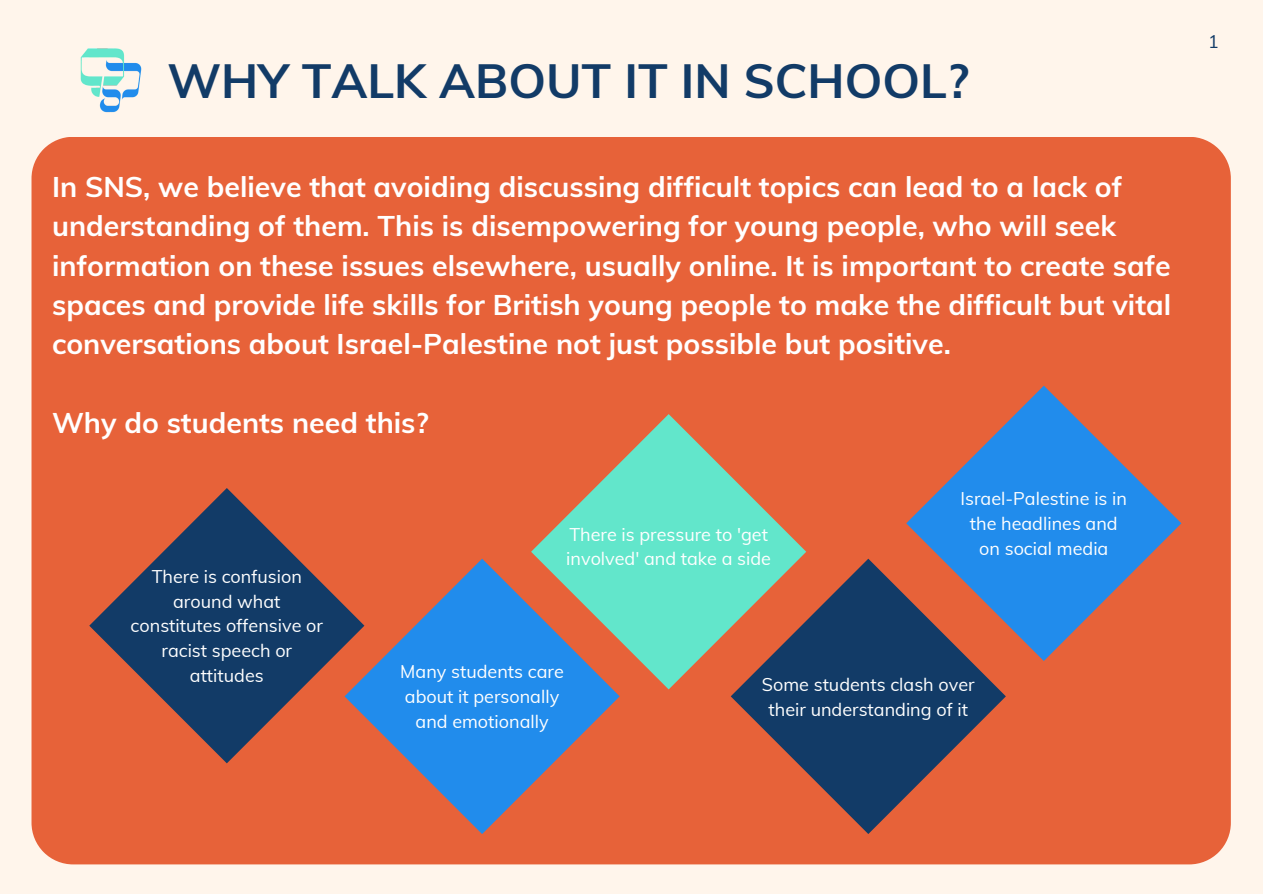
<style>
.page{position:relative;width:1263px;height:894px;background:#fff}
.page>*{position:absolute;margin:0;border:0;box-sizing:border-box;transform-origin:0 0}
.t1{font:700 48px "Muli";color:#123b67}
.t2{font:700 28.5px/39.3px "Muli";color:#fff}
.t3{font:18px/24.8px "Muli";color:#fff;text-align:center}
.t4{font:18px "Muli";color:#123b67}
</style>
<div class="page">
<div style="left:0;top:0;width:1263px;height:893px;background:#fff5eb"></div>
<div style="left:32px;top:137px;width:1199px;height:727px;background:#e76239"></div>
<img style="left:80px;top:48px;width:62px;height:65px">
<svg style="left:531px;top:414px;width:275px;height:275px;background:#98b08f"></svg>
<svg style="left:731px;top:558px;width:275px;height:275px;background:#6d5157"></svg>
<svg style="left:906px;top:385px;width:275px;height:275px;background:#7e7593"></svg>
<svg style="left:344px;top:558px;width:276px;height:275px;background:#757ea0"></svg>
<svg style="left:89px;top:488px;width:275px;height:275px;background:#7c4e50"></svg>
<p class="t1" style="left:168px;top:49px;width:803px">WHY TALK ABOUT IT IN SCHOOL?</p>
<p class="t2" style="left:52px;top:166px;width:1121px">In SNS, we believe that avoiding discussing difficult topics can lead to a lack of understanding of them. This is disempowering for young people, who will seek information on these issues elsewhere, usually online. It is important to create safe spaces and provide life skills for British young people to make the difficult but vital conversations about Israel-Palestine not just possible but positive.</p>
<p class="t2" style="left:52px;top:402px;width:378px">Why do students need this?</p>
<p class="t3" style="left:566px;top:521px;width:206px;text-align:left">There is pressure to 'get involved' and take a side</p>
<p class="t3" style="left:960px;top:486px;width:168px">Israel-Palestine is in the headlines and on social media</p>
<p class="t3" style="left:131px;top:563px;width:194px">There is confusion around what constitutes offensive or racist speech or attitudes</p>
<p class="t3" style="left:400px;top:659px;width:165px">Many students care about it personally and emotionally</p>
<p class="t3" style="left:762px;top:671px;width:214px">Some students clash over their understanding of it</p>
<p class="t4" style="left:1208px;top:30px;width:12px">1</p>
</div>
